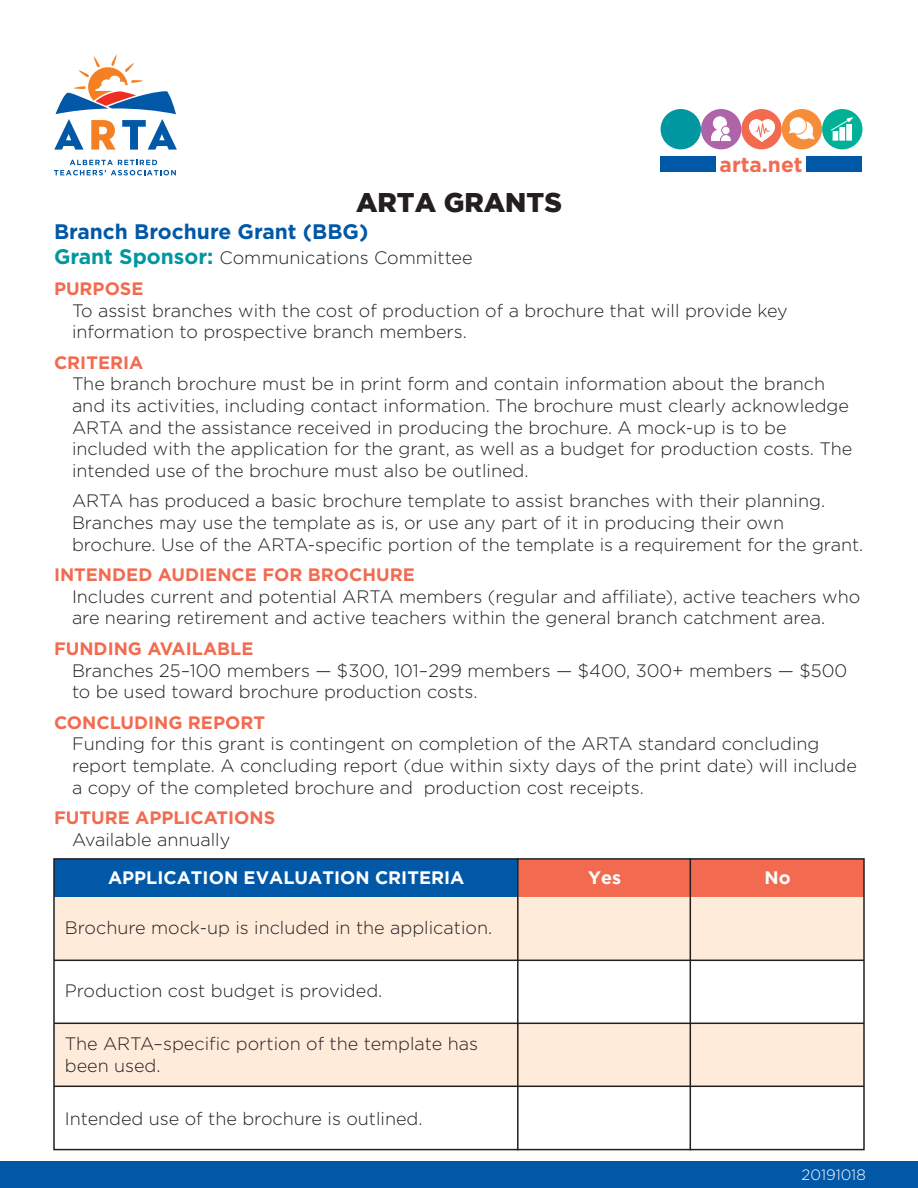
<style>
.page{position:relative;width:918px;height:1188px;background:#fff}
.page>*{position:absolute;margin:0;border:0;box-sizing:border-box;transform-origin:0 0}
.t1{font:900 27px "Gotham";color:#231f20}
.t2{font:700 21px "Gotham";color:#0158a6}
.t3{font:700 21px "Gotham";color:#f26b50}
.t4{font:300 18px/21.6px "Gotham";color:#231f20}
.t5{font:700 18px "Gotham";color:#f26b50}
.t6{font:700 18px "Gotham";color:#fff}
.t7{font:300 15px "Gotham";color:#fff}
.s1{font-weight:700;font-size:21px;color:#0097a0}
</style>
<div class="page">
<div style="left:0;top:1162px;width:918px;height:26px;background:#0158a6"></div>
<div style="left:661px;top:157px;width:55px;height:15px;background:#0158a6"></div>
<div style="left:806px;top:157px;width:56px;height:15px;background:#0158a6"></div>
<div style="left:782px;top:109px;width:40px;height:40px;background:#f68d38;border-radius:50%"></div>
<div style="left:822px;top:109px;width:40px;height:40px;background:#00b198;border-radius:50%"></div>
<div style="left:741px;top:109px;width:41px;height:40px;background:#f26b50;border-radius:50%"></div>
<div style="left:701px;top:109px;width:40px;height:40px;background:#ad64a8;border-radius:50%"></div>
<svg style="left:749px;top:119px;width:26px;height:23px"></svg>
<svg style="left:788px;top:116px;width:26px;height:24px"></svg>
<svg style="left:831px;top:117px;width:22px;height:24px"></svg>
<svg style="left:711px;top:116px;width:20px;height:25px"></svg>
<div style="left:661px;top:109px;width:40px;height:40px;background:#0097a0;border-radius:50%"></div>
<svg style="left:54px;top:160px;width:122px;height:16px"></svg>
<svg style="left:54px;top:54px;width:123px;height:96px"></svg>
<div style="left:53px;top:1024px;width:811px;height:62px;background:#feebd9"></div>
<div style="left:53px;top:890px;width:811px;height:70px;background:#feebd9"></div>
<div style="left:54px;top:859px;width:464px;height:38px;background:#0158a6"></div>
<div style="left:518px;top:859px;width:346px;height:38px;background:#f26b50"></div>
<div style="left:53px;top:858px;width:812px;height:292px;border:2px solid #231f20"></div>
<hr style="left:517px;top:858px;width:2px;height:292px;background:#231f20">
<hr style="left:690px;top:858px;width:1px;height:292px;background:#231f20">
<hr style="left:54px;top:960px;width:810px;height:1px;background:#231f20">
<hr style="left:54px;top:1023px;width:810px;height:1px;background:#231f20">
<hr style="left:54px;top:1086px;width:810px;height:1px;background:#231f20">
<p class="t1" style="left:356px;top:187px;width:207px">ARTA GRANTS</p>
<p class="t3" style="left:720px;top:152px;width:85px">arta.net</p>
<p class="t2" style="left:54px;top:220px;width:316px">Branch Brochure Grant (BBG)</p>
<p class="t4" style="left:54px;top:247px;width:420px"><span class="s1">Grant Sponsor:</span> Communications Committee</p>
<p class="t5" style="left:54px;top:278px;width:91px">PURPOSE</p>
<p class="t4" style="left:72px;top:299px;width:717px">To assist branches with the cost of production of a brochure that will provide key information to prospective branch members.</p>
<p class="t5" style="left:54px;top:352px;width:91px">CRITERIA</p>
<p class="t4" style="left:72px;top:373px;width:782px">The branch brochure must be in print form and contain information about the branch and its activities, including contact information. The brochure must clearly acknowledge ARTA and the assistance received in producing the brochure. A mock-up is to be included with the application for the grant, as well as a budget for production costs. The intended use of the brochure must also be outlined.</p>
<p class="t4" style="left:72px;top:490px;width:793px">ARTA has produced a basic brochure template to assist branches with their planning.<br>Branches may use the template as is, or use any part of it in producing their own brochure. Use of the ARTA-specific portion of the template is a requirement for the grant.</p>
<p class="t5" style="left:54px;top:564px;width:362px">INTENDED AUDIENCE FOR BROCHURE</p>
<p class="t4" style="left:72px;top:585px;width:790px">Includes current and potential ARTA members (regular and affiliate), active teachers who are nearing retirement and active teachers within the general branch catchment area.</p>
<p class="t5" style="left:54px;top:638px;width:201px">FUNDING AVAILABLE</p>
<p class="t4" style="left:72px;top:659px;width:777px">Branches 25–100 members — $300, 101–299 members — $400, 300+ members — $500 to be used toward brochure production costs.</p>
<p class="t5" style="left:54px;top:712px;width:213px">CONCLUDING REPORT</p>
<p class="t4" style="left:72px;top:733px;width:786px">Funding for this grant is contingent on completion of the ARTA standard concluding report template. A concluding report (due within sixty days of the print date) will include a copy of the completed brochure and production cost receipts.</p>
<p class="t5" style="left:54px;top:807px;width:223px">FUTURE APPLICATIONS</p>
<p class="t4" style="left:72px;top:828px;width:160px">Available annually</p>
<p class="t6" style="left:108px;top:867px;width:358px">APPLICATION EVALUATION CRITERIA</p>
<p class="t6" style="left:588px;top:867px;width:34px">Yes</p>
<p class="t6" style="left:765px;top:867px;width:28px">No</p>
<p class="t4" style="left:65px;top:916px;width:429px">Brochure mock-up is included in the application.</p>
<p class="t4" style="left:65px;top:980px;width:319px">Production cost budget is provided.</p>
<p class="t4" style="left:65px;top:1033px;width:415px">The ARTA–specific portion of the template has been used.</p>
<p class="t4" style="left:65px;top:1108px;width:359px">Intended use of the brochure is outlined.</p>
<p class="t7" style="left:802px;top:1167px;width:66px">20191018</p>
</div>
